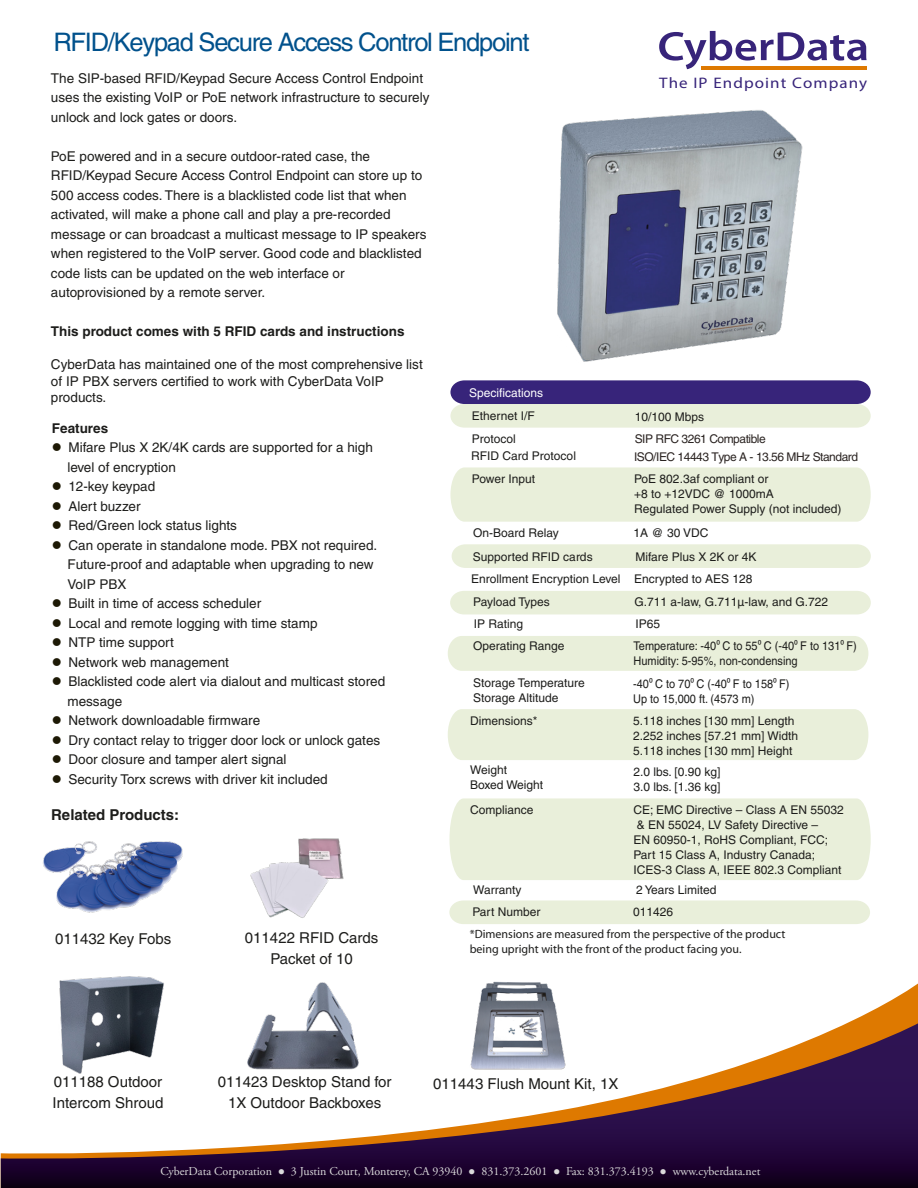
<style>
.page{position:relative;width:918px;height:1188px;background:#fff}
.page>*{position:absolute;margin:0;border:0;box-sizing:border-box;transform-origin:0 0}
.t1{font:25.5px "Helvetica";letter-spacing:-.05em;color:#00518c}
.t2{font:15.3px "Myriad Pro";letter-spacing:.065em;color:#37247a;scale:1.11 1}
.t3{font:15px/21px "Helvetica";color:#1d1d1b;text-align:center}
.t4{font:700 15px "Helvetica";color:#1d1d1b}
.t5{font:13.5px/19.5px "Helvetica";color:#1d1d1b}
.t6{font:700 13.5px "Helvetica";color:#1d1d1b}
.t7{font:12px/15px "Helvetica";color:#1d1d1b}
.t8{font:12px "Adobe Garamond Pro";color:#dadada}
.t9{font:12px/14.4px "Myriad";color:#1d1d1b}
.t10{font:12px/22.8px "Helvetica";color:#1d1d1b;scale:.91 1}
.t11{font:12px "Helvetica";letter-spacing:-.04em;color:#2b2422}
.t12{font:12px "Helvetica";color:#fff}
.s1{color:#1d1905}
.s2{font-family:"Myriad Pro"}
</style>
<div class="page">
<div style="left:449px;top:900px;width:421px;height:24px;background:#e9efda"></div>
<svg style="left:659px;top:31px;width:208px;height:38px"></svg>
<hr style="left:701px;top:66px;width:165px;height:4px;background:#de7900">
<svg style="left:847px;top:983px;width:71px;height:40px"></svg>
<svg style="left:1px;top:1023px;width:917px;height:165px"></svg>
<img style="left:557px;top:110px;width:246px;height:252px">
<div style="left:448px;top:636px;width:420px;height:35px;background:#e9efda"></div>
<div style="left:448px;top:709px;width:420px;height:51px;background:#e9efda"></div>
<div style="left:449px;top:798px;width:422px;height:82px;background:#e9efda"></div>
<div style="left:450px;top:467px;width:421px;height:55px;background:#e9efda"></div>
<svg style="left:450px;top:380px;width:421px;height:48px;background:#938dac"></svg>
<div style="left:450px;top:591px;width:421px;height:23px;background:#e9efda"></div>
<div style="left:452px;top:544px;width:419px;height:24px;background:#e9efda"></div>
<img style="left:470px;top:982px;width:97px;height:89px">
<img style="left:58px;top:976px;width:108px;height:99px">
<img style="left:43px;top:841px;width:140px;height:72px">
<img style="left:250px;top:838px;width:94px;height:80px">
<img style="left:246px;top:982px;width:115px;height:89px">
<h1 class="t1" style="left:53px;top:27px;width:477px">RFID/Keypad Secure Access Control Endpoint</h1>
<p class="t5" style="left:51px;top:68px;width:380px">The SIP-based RFID/Keypad Secure Access Control Endpoint uses the existing VoIP or PoE network infrastructure to securely unlock and lock gates or doors.</p>
<p class="t5" style="left:51px;top:146px;width:377px">PoE powered and in a secure outdoor-rated case, the RFID/Keypad Secure Access Control Endpoint can store up to 500 access codes. There is a blacklisted code list that when activated, will make a phone call and play a pre-recorded message or can broadcast a multicast message to IP speakers when registered to the VoIP server. Good code and blacklisted code lists can be updated on the web interface or autoprovisioned by a remote server.</p>
<p class="t6" style="left:51px;top:323px;width:355px">This product comes with 5 RFID cards and instructions</p>
<p class="t5" style="left:51px;top:356px;width:373px;line-height:16.5px">CyberData has maintained one of the most comprehensive list of IP PBX servers certified to work with CyberData VoIP products.</p>
<p class="t6" style="left:52px;top:420px;width:58px">Features</p>
<p class="t5" style="left:67px;top:438px;width:307px;text-indent:-15px"><span class="s1">●</span> Mifare Plus X 2K/4K cards are supported for a high level of encryption</p>
<p class="t5" style="left:52px;top:477px;width:105px"><span class="s1">●</span> 12-key keypad</p>
<p class="t5" style="left:52px;top:496px;width:90px"><span class="s1">●</span> Alert buzzer</p>
<p class="t5" style="left:52px;top:516px;width:187px"><span class="s1">●</span> Red/Green lock status lights</p>
<p class="t5" style="left:67px;top:535px;width:311px;text-indent:-15px"><span class="s1">●</span> Can operate in standalone mode. PBX not required.<br>Future-proof and adaptable when upgrading to new<br>VoIP PBX</p>
<p class="t5" style="left:52px;top:594px;width:211px"><span class="s1">●</span> Built in time of access scheduler</p>
<p class="t5" style="left:52px;top:613px;width:267px"><span class="s1">●</span> Local and remote logging with time stamp</p>
<p class="t5" style="left:52px;top:633px;width:124px"><span class="s1">●</span> NTP time support</p>
<p class="t5" style="left:52px;top:652px;width:178px"><span class="s1">●</span> Network web management</p>
<p class="t5" style="left:67px;top:672px;width:319px;text-indent:-15px"><span class="s1">●</span> Blacklisted code alert via dialout and multicast stored message</p>
<p class="t5" style="left:52px;top:711px;width:210px"><span class="s1">●</span> Network downloadable firmware</p>
<p class="t5" style="left:52px;top:730px;width:330px"><span class="s1">●</span> Dry contact relay to trigger door lock or unlock gates</p>
<p class="t5" style="left:52px;top:750px;width:236px"><span class="s1">●</span> Door closure and tamper alert signal</p>
<p class="t5" style="left:52px;top:769px;width:277px"><span class="s1">●</span> Security Torx screws with driver kit included</p>
<p class="t2" style="left:659px;top:73px;width:189px">The IP Endpoint Company</p>
<p class="t12" style="left:469px;top:385px;width:76px">Specifications</p>
<p class="t7" style="left:472px;top:409px;width:64px">Ethernet I/F</p>
<p class="t7" style="left:472px;top:431px;width:46px">Protocol</p>
<p class="t7" style="left:635px;top:409px;width:71px">10/100 Mbps</p>
<p class="t11" style="left:635px;top:432px;width:133px">SIP RFC 3261 Compatible</p>
<p class="t7" style="left:471px;top:449px;width:106px">RFID Card Protocol</p>
<p class="t11" style="left:634px;top:450px;width:226px">ISO/IEC 14443 Type A - 13.56 MHz Standard</p>
<p class="t7" style="left:472px;top:471px;width:65px">Power Input</p>
<p class="t7" style="left:473px;top:525px;width:87px">On-Board Relay</p>
<p class="t7" style="left:634px;top:471px;width:209px">PoE 802.3af compliant or<br>+8 to +12VDC @ 1000mA<br>Regulated Power Supply (not included)</p>
<p class="t7" style="left:634px;top:525px;width:76px">1A @ 30 VDC</p>
<p class="t7" style="left:471px;top:546px;width:151px;line-height:21.8px">Supported RFID cards<br>Enrollment Encryption Level</p>
<p class="t7" style="left:634px;top:546px;width:124px;line-height:21.8px">Mifare Plus X 2K or 4K<br>Encrypted to AES 128</p>
<p class="t7" style="left:473px;top:594px;width:78px">Payload Types</p>
<p class="t7" style="left:635px;top:594px;width:195px">G.711 a-law, G.711µ-law, and G.722</p>
<p class="t7" style="left:473px;top:612px;width:93px;line-height:22.4px">IP Rating<br>Operating Range</p>
<p class="t7" style="left:473px;top:676px;width:113px">Storage Temperature<br>Storage Altitude</p>
<p class="t7" style="left:634px;top:612px;width:225px;line-height:22.8px">IP65<br>Temperature: -40<span class="s2">0</span> C to 55<span class="s2">0</span> C (-40<span class="s2">0</span> F to 131<span class="s2">0</span> F)</p>
<p class="t10" style="left:633px;top:650px;width:182px">Humidity: 5-95%, non-condensing -40<span class="s2">0</span> C to 70<span class="s2">0</span> C (-40<span class="s2">0</span> F to 158<span class="s2">0</span> F)</p>
<p class="t10" style="left:633px;top:688px;width:135px">Up to 15,000 ft. (4573 m)</p>
<p class="t7" style="left:470px;top:713px;width:69px">Dimensions*</p>
<p class="t7" style="left:633px;top:713px;width:166px">5.118 inches [130 mm] Length<br>2.252 inches [57.21 mm] Width<br>5.118 inches [130 mm] Height</p>
<p class="t7" style="left:470px;top:763px;width:75px">Weight<br>Boxed Weight</p>
<p class="t7" style="left:633px;top:764px;width:89px">2.0 lbs. [0.90 kg]<br>3.0 lbs. [1.36 kg]</p>
<p class="t4" style="left:51px;top:805px;width:130px">Related Products:</p>
<p class="t7" style="left:470px;top:802px;width:65px">Compliance</p>
<p class="t7" style="left:633px;top:802px;width:212px">CE; EMC Directive – Class A EN 55032 &amp; EN 55024, LV Safety Directive –<br>EN 60950-1, RoHS Compliant, FCC; Part 15 Class A, Industry Canada; ICES-3 Class A, IEEE 802.3 Compliant</p>
<p class="t7" style="left:473px;top:883px;width:50px">Warranty</p>
<p class="t7" style="left:636px;top:883px;width:82px">2 Years Limited</p>
<p class="t7" style="left:472px;top:905px;width:70px">Part Number</p>
<p class="t7" style="left:633px;top:905px;width:42px">011426</p>
<p class="t3" style="left:55px;top:928px;width:118px">011432 Key Fobs</p>
<p class="t3" style="left:245px;top:927px;width:135px">011422 RFID Cards<br>Packet of 10</p>
<p class="t9" style="left:470px;top:928px;width:317px">*Dimensions are measured from the perspective of the product being upright with the front of the product facing you.</p>
<p class="t3" style="left:53px;top:1072px;width:112px;text-align:left">011188 Outdoor<br>Intercom Shroud</p>
<p class="t3" style="left:218px;top:1071px;width:175px">011423 Desktop Stand for</p>
<p class="t3" style="left:433px;top:1073px;width:187px">011443 Flush Mount Kit, 1X</p>
<p class="t3" style="left:228px;top:1092px;width:155px">1X Outdoor Backboxes</p>
<p class="t8" style="left:161px;top:1164px;width:601px">CyberData Corporation ● 3 Justin Court, Monterey, CA 93940 ● 831.373.2601 ● Fax: 831.373.4193 ● www.cyberdata.net</p>
</div>
